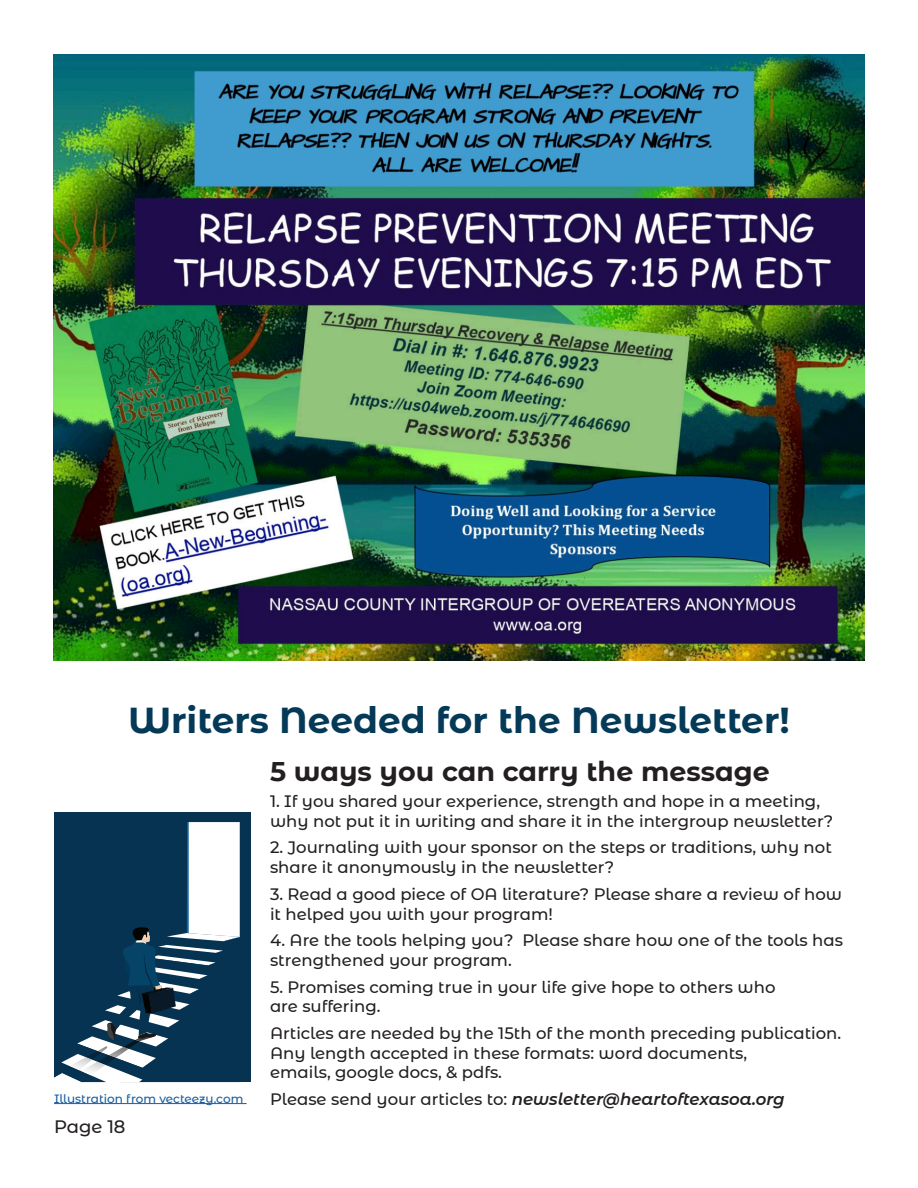
<style>
.page{position:relative;width:918px;height:1188px;background:#fff}
.page>*{position:absolute;margin:0;border:0;box-sizing:border-box;transform-origin:0 0}
.t1{font:700 36px "Montserrat Alternates";color:#043a58}
.t2{font:700 27px "Montserrat Alternates";color:#231f20}
.t3{font:500 18px "Montserrat Alternates";color:#231f20}
.t4{font:500 16.5px/19.8px "Montserrat Alternates";color:#231f20}
.t5{font:italic 600 16.5px "Montserrat Alternates";color:#231f20}
.t6{font:500 12px "Montserrat Alternates";color:#175d9e}
.s1{font-weight:500;font-style:normal}
</style>
<div class="page">
<img style="left:53px;top:54px;width:812px;height:607px">
<div style="left:54px;top:812px;width:197px;height:270px;background:#053351"></div>
<svg style="left:54px;top:822px;width:186px;height:260px"></svg>
<hr style="left:54px;top:1103px;width:193px;height:1px;background:#175d9e">
<p class="t1" style="left:128px;top:694px;width:663px">Writers Needed for the Newsletter!</p>
<p class="t2" style="left:270px;top:752px;width:501px">5 ways you can carry the message</p>
<p class="t4" style="left:270px;top:791px;width:565px">1. If you shared your experience, strength and hope in a meeting, why not put it in writing and share it in the intergroup newsletter?</p>
<p class="t4" style="left:270px;top:837px;width:563px">2. Journaling with your sponsor on the steps or traditions, why not share it anonymously in the newsletter?</p>
<p class="t4" style="left:270px;top:883px;width:574px">3. Read a good piece of OA literature? Please share a review of how it helped you with your program!</p>
<p class="t4" style="left:270px;top:930px;width:575px">4. Are the tools helping you? Please share how one of the tools has strengthened your program.</p>
<p class="t4" style="left:270px;top:976px;width:507px">5. Promises coming true in your life give hope to others who are suffering.</p>
<p class="t4" style="left:270px;top:1022px;width:573px">Articles are needed by the 15th of the month preceding publication.<br>Any length accepted in these formats: word documents,<br>emails, google docs, &amp; pdfs.</p>
<p class="t6" style="left:54px;top:1090px;width:191px">Illustration from vecteezy.com</p>
<p class="t5" style="left:270px;top:1087px;width:516px"><span class="s1">Please send your articles to:</span> newsletter@heartoftexasoa.org</p>
<p class="t3" style="left:54px;top:1114px;width:73px">Page 18</p>
</div>
